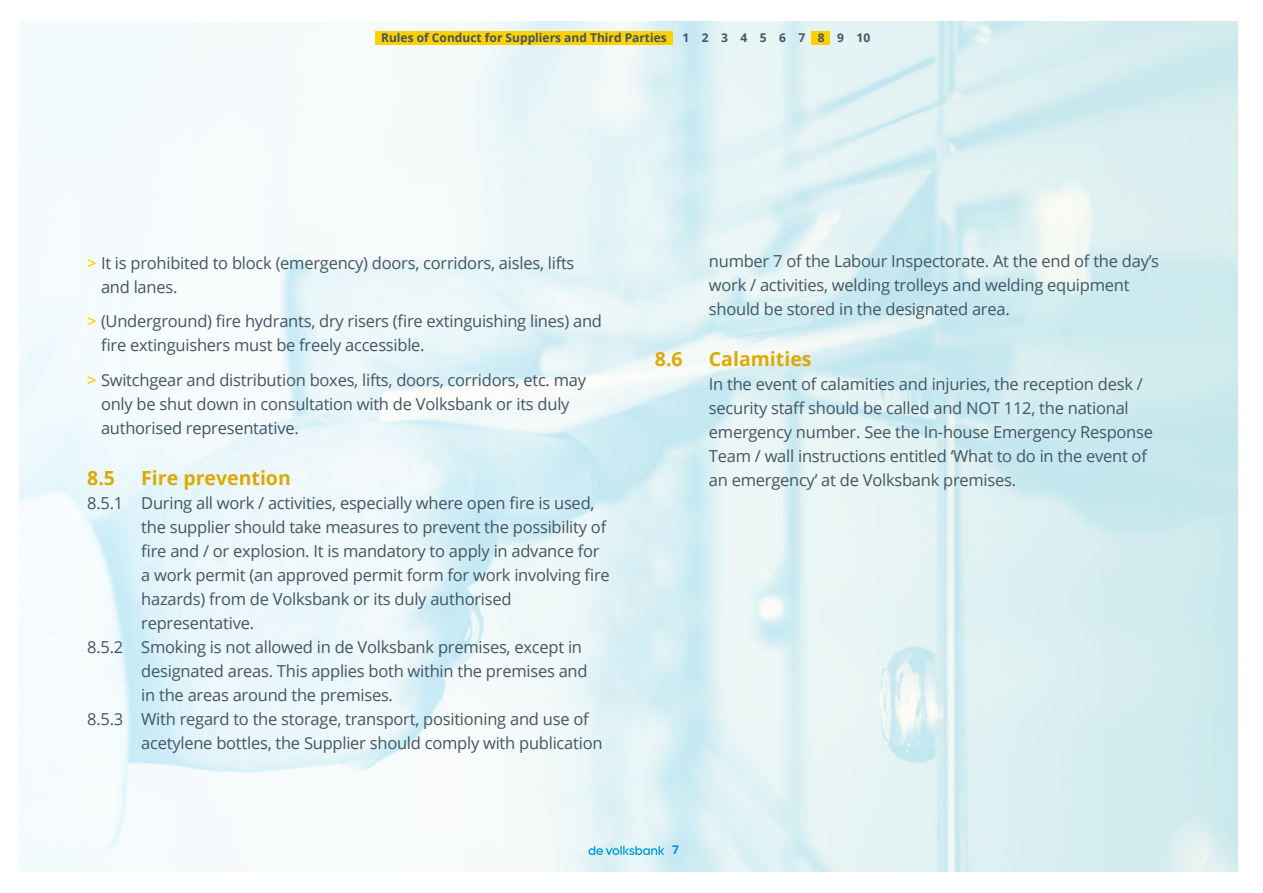
<style>
.page{position:relative;width:1263px;height:893px;background:#fff}
.page>*{position:absolute;margin:0;border:0;box-sizing:border-box;transform-origin:0 0}
.t1{font:700 19.5px "Open Sans";color:#daaa00}
.t2{font:16.5px/24px "Open Sans";letter-spacing:-.015em;color:#425563}
.t3{font:700 12px "Open Sans";color:#425563}
.t4{font:700 12px "Open Sans";color:#009cde}
.s1{font-weight:600;color:#ffd100}
</style>
<div class="page">
<img style="left:19px;top:21px;width:1218px;height:851px">
<div style="left:811px;top:31px;width:19px;height:13px;background:#ffd100"></div>
<div style="left:375px;top:31px;width:298px;height:13px;background:#ffd100"></div>
<p class="t3" style="left:381px;top:29px;width:287px">Rules of Conduct for Suppliers and Third Parties</p>
<p class="t3" style="left:682px;top:29px;width:189px">1 2 3 4 5 6 7 8 9 10</p>
<p class="t2" style="left:101px;top:250px;width:475px;text-indent:-14px"><span class="s1">&gt;</span> It is prohibited to block (emergency) doors, corridors, aisles, lifts and lanes.</p>
<p class="t2" style="left:101px;top:309px;width:503px;text-indent:-14px"><span class="s1">&gt;</span> (Underground) fire hydrants, dry risers (fire extinguishing lines) and fire extinguishers must be freely accessible.</p>
<p class="t2" style="left:101px;top:367px;width:487px;text-indent:-14px"><span class="s1">&gt;</span> Switchgear and distribution boxes, lifts, doors, corridors, etc. may only be shut down in consultation with de Volksbank or its duly authorised representative.</p>
<p class="t1" style="left:87px;top:464px;width:29px">8.5</p>
<p class="t1" style="left:141px;top:464px;width:151px">Fire prevention</p>
<p class="t2" style="left:87px;top:490px;width:509px">8.5.1 During all work / activities, especially where open fire is used,</p>
<p class="t2" style="left:141px;top:514px;width:466px">the supplier should take measures to prevent the possibility of</p>
<p class="t2" style="left:141px;top:538px;width:460px">fire and / or explosion. It is mandatory to apply in advance for</p>
<p class="t2" style="left:141px;top:562px;width:470px">a work permit (an approved permit form for work involving fire</p>
<p class="t2" style="left:141px;top:586px;width:372px">hazards) from de Volksbank or its duly authorised</p>
<p class="t2" style="left:141px;top:610px;width:114px">representative.</p>
<p class="t2" style="left:87px;top:634px;width:496px">8.5.2 Smoking is not allowed in de Volksbank premises, except in</p>
<p class="t2" style="left:141px;top:658px;width:448px">designated areas. This applies both within the premises and</p>
<p class="t2" style="left:141px;top:682px;width:253px">in the areas around the premises.</p>
<p class="t2" style="left:87px;top:706px;width:503px">8.5.3 With regard to the storage, transport, positioning and use of</p>
<p class="t2" style="left:141px;top:730px;width:463px">acetylene bottles, the Supplier should comply with publication</p>
<p class="t2" style="left:709px;top:248px;width:452px">number 7 of the Labour Inspectorate. At the end of the day’s work / activities, welding trolleys and welding equipment should be stored in the designated area.</p>
<p class="t1" style="left:655px;top:345px;width:29px">8.6</p>
<p class="t1" style="left:709px;top:345px;width:104px">Calamities</p>
<p class="t2" style="left:709px;top:371px;width:446px">In the event of calamities and injuries, the reception desk / security staff should be called and NOT 112, the national emergency number. See the In-house Emergency Response Team / wall instructions entitled ‘What to do in the event of an emergency’ at de Volksbank premises.</p>
<p class="t4" style="left:672px;top:841px;width:8px">7</p>
</div>
